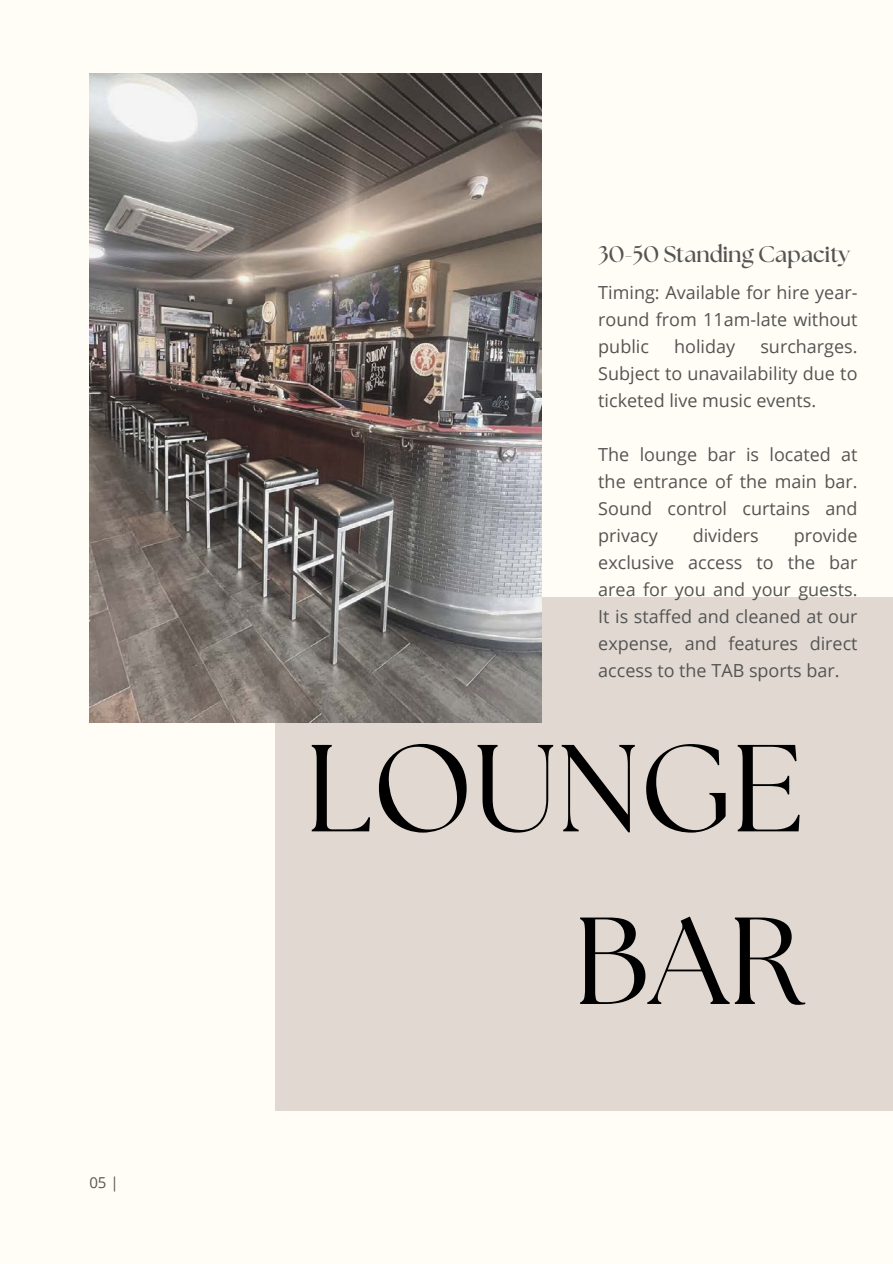
<style>
.page{position:relative;width:893px;height:1264px;background:#fff}
.page>*{position:absolute;margin:0;border:0;box-sizing:border-box;transform-origin:0 0}
.t1{font:123.45px/172.5px "The Seasons";color:#000;text-align:right}
.t2{font:700 22.65px "The Seasons";color:#545454}
.t3{font:18px/27px "Open Sans";color:#545454;text-align:justify}
.t4{font:15px "Open Sans";color:#545454}
</style>
<div class="page">
<div style="left:0;top:0;width:892px;height:1263px;background:#fffdf5"></div>
<div style="left:275px;top:597px;width:617px;height:513px;background:#e1d9d1"></div>
<img style="left:89px;top:74px;width:453px;height:648px">
<h1 class="t4" style="left:89px;top:1172px;width:31px">05 |</h1>
<h3 class="t2" style="left:598px;top:243px;width:253px">30-50 Standing Capacity</h3>
<h2 class="t3" style="left:598px;top:278px;width:261px">Timing: Available for hire year&shy;round from 11am-late without public</h2>
<h2 class="t3" style="left:598px;top:332px;width:261px;text-indent:162px">surcharges.<br>Subject to unavailability due to ticketed live music events.</h2>
<h3 class="t3" style="left:598px;top:440px;width:261px">The lounge bar is located at the entrance of the main bar.<br>Sound control curtains and privacy</h3>
<h2 class="t3" style="left:674px;top:332px;width:63px">holiday</h2>
<h3 class="t3" style="left:598px;top:521px;width:261px;text-indent:195px">provide exclusive access to the bar area for you and your guests.<br>It is staffed and cleaned at our expense, and features direct access to the TAB sports bar.</h3>
<h3 class="t3" style="left:692px;top:521px;width:68px">dividers</h3>
<p class="t1" style="left:305px;top:710px;width:500px">LOUNGE<br>BAR</p>
</div>
